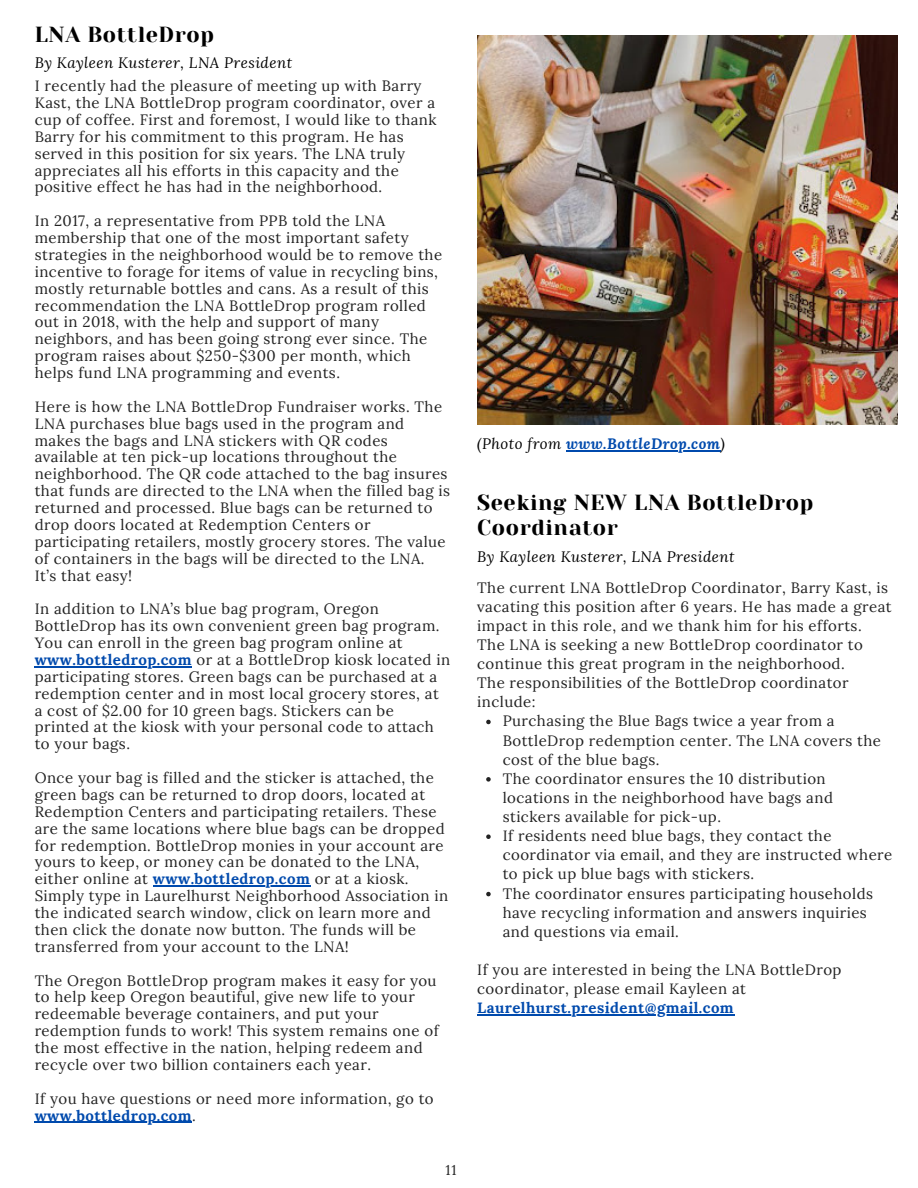
<style>
.page{position:relative;width:918px;height:1188px;background:#fff}
.page>*{position:absolute;margin:0;border:0;box-sizing:border-box;transform-origin:0 0}
.t1{font:21.75px/24.8px "Yeseva One";letter-spacing:.03em;color:#000}
.t2{font:15px/16.8px "Lora";letter-spacing:.03em;color:#222}
.t3{font:italic 15px "Lora";letter-spacing:.03em;color:#000}
.t4{font:italic 700 15px "Lora";letter-spacing:.03em;color:#004aad}
.t5{font:13.95px "Lora";color:#222}
.s1{font-weight:700;color:#004aad}
.s2{font-weight:400;color:#000}
</style>
<div class="page">
<img style="left:477px;top:35px;width:421px;height:389px">
<hr style="left:35px;top:666px;width:157px;height:1px;background:#004aad">
<hr style="left:153px;top:885px;width:157px;height:2px;background:#004aad">
<hr style="left:35px;top:1122px;width:157px;height:1px;background:#004aad">
<svg style="left:486px;top:720px;width:5px;height:4px"></svg>
<svg style="left:486px;top:777px;width:5px;height:5px"></svg>
<svg style="left:486px;top:834px;width:5px;height:5px"></svg>
<svg style="left:486px;top:892px;width:5px;height:4px"></svg>
<hr style="left:477px;top:1014px;width:257px;height:2px;background:#004aad">
<hr style="left:566px;top:450px;width:155px;height:1px;background:#004aad">
<p class="t1" style="left:35px;top:22px;width:181px">LNA BottleDrop</p>
<p class="t3" style="left:35px;top:53px;width:259px">By Kayleen Kusterer, LNA President</p>
<p class="t2" style="left:35px;top:77px;width:403px">I recently had the pleasure of meeting up with Barry Kast, the LNA BottleDrop program coordinator, over a cup of coffee. First and foremost, I would like to thank Barry for his commitment to this program. He has served in this position for six years. The LNA truly appreciates all his efforts in this capacity and the positive effect he has had in the neighborhood.</p>
<p class="t2" style="left:35px;top:212px;width:409px">In 2017, a representative from PPB told the LNA membership that one of the most important safety strategies in the neighborhood would be to remove the incentive to forage for items of value in recycling bins, mostly returnable bottles and cans. As a result of this recommendation the LNA BottleDrop program rolled out in 2018, with the help and support of many neighbors, and has been going strong ever since. The program raises about $250-$300 per month, which helps fund LNA programming and events.</p>
<p class="t2" style="left:35px;top:398px;width:417px">Here is how the LNA BottleDrop Fundraiser works. The LNA purchases blue bags used in the program and makes the bags and LNA stickers with QR codes available at ten pick-up locations throughout the neighborhood. The QR code attached to the bag insures that funds are directed to the LNA when the filled bag is returned and processed. Blue bags can be returned to drop doors located at Redemption Centers or participating retailers, mostly grocery stores. The value of containers in the bags will be directed to the LNA.<br>It’s that easy!</p>
<p class="t2" style="left:35px;top:600px;width:417px">In addition to LNA’s blue bag program, Oregon BottleDrop has its own convenient green bag program.<br>You can enroll in the green bag program online at <span class="s1">www.bottledrop.com</span> or at a BottleDrop kiosk located in participating stores. Green bags can be purchased at a redemption center and in most local grocery stores, at a cost of $2.00 for 10 green bags. Stickers can be printed at the kiosk with your personal code to attach to your bags.</p>
<p class="t2" style="left:35px;top:769px;width:415px">Once your bag is filled and the sticker is attached, the green bags can be returned to drop doors, located at Redemption Centers and participating retailers. These are the same locations where blue bags can be dropped for redemption. BottleDrop monies in your account are yours to keep, or money can be donated to the LNA, either online at <span class="s1">www.bottledrop.com</span> or at a kiosk.<br>Simply type in Laurelhurst Neighborhood Association in the indicated search window, click on learn more and then click the donate now button. The funds will be transferred from your account to the LNA!</p>
<p class="t2" style="left:35px;top:972px;width:406px">The Oregon BottleDrop program makes it easy for you to help keep Oregon beautiful, give new life to your redeemable beverage containers, and put your redemption funds to work! This system remains one of the most effective in the nation, helping redeem and recycle over two billion containers each year.</p>
<p class="t2" style="left:35px;top:1090px;width:401px">If you have questions or need more information, go to <span class="s1">www.bottledrop.com</span>.</p>
<p class="t5" style="left:446px;top:1161px;width:13px">11</p>
<p class="t4" style="left:477px;top:434px;width:249px"><span class="s2">(Photo from</span> www.BottleDrop.com<span class="s2">)</span></p>
<p class="t1" style="left:477px;top:490px;width:338px">Seeking NEW LNA BottleDrop<br>Coordinator</p>
<p class="t3" style="left:477px;top:547px;width:259px">By Kayleen Kusterer, LNA President</p>
<p class="t2" style="left:477px;top:578px;width:416px;line-height:19.2px">The current LNA BottleDrop Coordinator, Barry Kast, is vacating this position after 6 years. He has made a great impact in this role, and we thank him for his efforts.</p>
<p class="t2" style="left:477px;top:635px;width:387px;line-height:19.2px">The LNA is seeking a new BottleDrop coordinator to continue this great program in the neighborhood.</p>
<p class="t2" style="left:477px;top:673px;width:373px;line-height:19.2px">The responsibilities of the BottleDrop coordinator include:</p>
<p class="t2" style="left:503px;top:711px;width:380px;line-height:19.2px">Purchasing the Blue Bags twice a year from a<br>BottleDrop redemption center. The LNA covers the cost of the blue bags.</p>
<p class="t2" style="left:503px;top:769px;width:332px;line-height:19.2px">The coordinator ensures the 10 distribution locations in the neighborhood have bags and stickers available for pick-up.</p>
<p class="t2" style="left:503px;top:826px;width:391px;line-height:19.2px">If residents need blue bags, they contact the coordinator via email, and they are instructed where to pick up blue bags with stickers.</p>
<p class="t2" style="left:503px;top:884px;width:372px;line-height:19.2px">The coordinator ensures participating households have recycling information and answers inquiries and questions via email.</p>
<p class="t2" style="left:477px;top:960px;width:366px;line-height:19.2px">If you are interested in being the LNA BottleDrop coordinator, please email Kayleen at<br><span class="s1">Laurelhurst.president@gmail.com</span></p>
</div>
